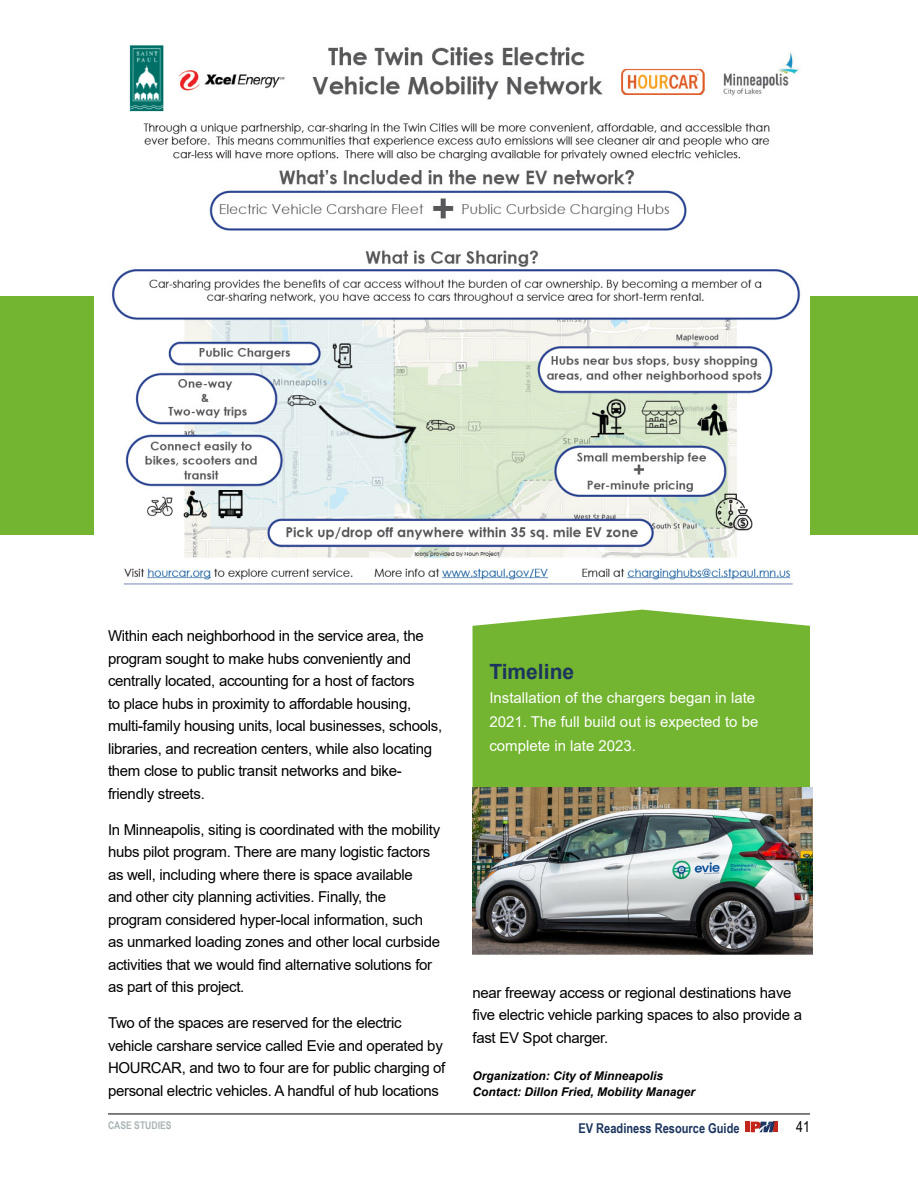
<style>
.page{position:relative;width:918px;height:1188px;background:#fff}
.page>*{position:absolute;margin:0;border:0;box-sizing:border-box;transform-origin:0 0}
.t1{font:700 21px "Arial";color:#1c355e}
.t2{font:15px/22.5px "Arial";letter-spacing:-.02em;color:#000}
.t3{font:15px/24px "Arial";color:#fff}
.t4{font:15px "Arial Narrow";color:#000}
.t5{font:700 13.5px "Arial Narrow";color:#1c355e}
.t6{font:italic 700 12px/16.5px "Arial";color:#000}
.t7{font:700 10.5px "Arial Narrow";color:#a9b3b6}
</style>
<div class="page">
<hr style="left:108px;top:1114px;width:702px;height:1px;background:#000">
<hr style="left:774px;top:1122px;width:4px;height:10px;background:#c3271b">
<hr style="left:746px;top:1122px;width:4px;height:10px;background:#c3271b">
<svg style="left:751px;top:1122px;width:24px;height:10px"></svg>
<div style="left:0;top:296px;width:918px;height:239px;background:#73b530"></div>
<img style="left:95px;top:45px;width:715px;height:540px">
<div style="left:473px;top:610px;width:337px;height:178px;background:#73b530"></div>
<img style="left:472px;top:788px;width:341px;height:167px">
<p class="t2" style="left:108px;top:624px;width:336px">Within each neighborhood in the service area, the program sought to make hubs conveniently and centrally located, accounting for a host of factors<br>to place hubs in proximity to affordable housing, multi-family housing units, local businesses, schools, libraries, and recreation centers, while also locating them close to public transit networks and bike&shy;friendly streets.</p>
<p class="t2" style="left:108px;top:818px;width:334px">In Minneapolis, siting is coordinated with the mobility hubs pilot program. There are many logistic factors as well, including where there is space available and other city planning activities. Finally, the program considered hyper-local information, such as unmarked loading zones and other local curbside activities that we would find alternative solutions for as part of this project.</p>
<p class="t2" style="left:108px;top:1011px;width:339px">Two of the spaces are reserved for the electric vehicle carshare service called Evie and operated by HOURCAR, and two to four are for public charging of personal electric vehicles. A handful of hub locations</p>
<h1 class="t1" style="left:489px;top:657px;width:86px">Timeline</h1>
<p class="t3" style="left:489px;top:686px;width:271px">Installation of the chargers began in late<br>2021. The full build out is expected to be complete in late 2023.</p>
<p class="t2" style="left:472px;top:981px;width:331px">near freeway access or regional destinations have five electric vehicle parking spaces to also provide a fast EV Spot charger.</p>
<p class="t6" style="left:472px;top:1068px;width:224px">Organization: City of Minneapolis<br>Contact: Dillon Fried, Mobility Manager</p>
<p class="t7" style="left:108px;top:1118px;width:65px">CASE STUDIES</p>
<p class="t5" style="left:578px;top:1118px;width:163px">EV Readiness Resource Guide</p>
<p class="t4" style="left:796px;top:1115px;width:15px">41</p>
</div>
